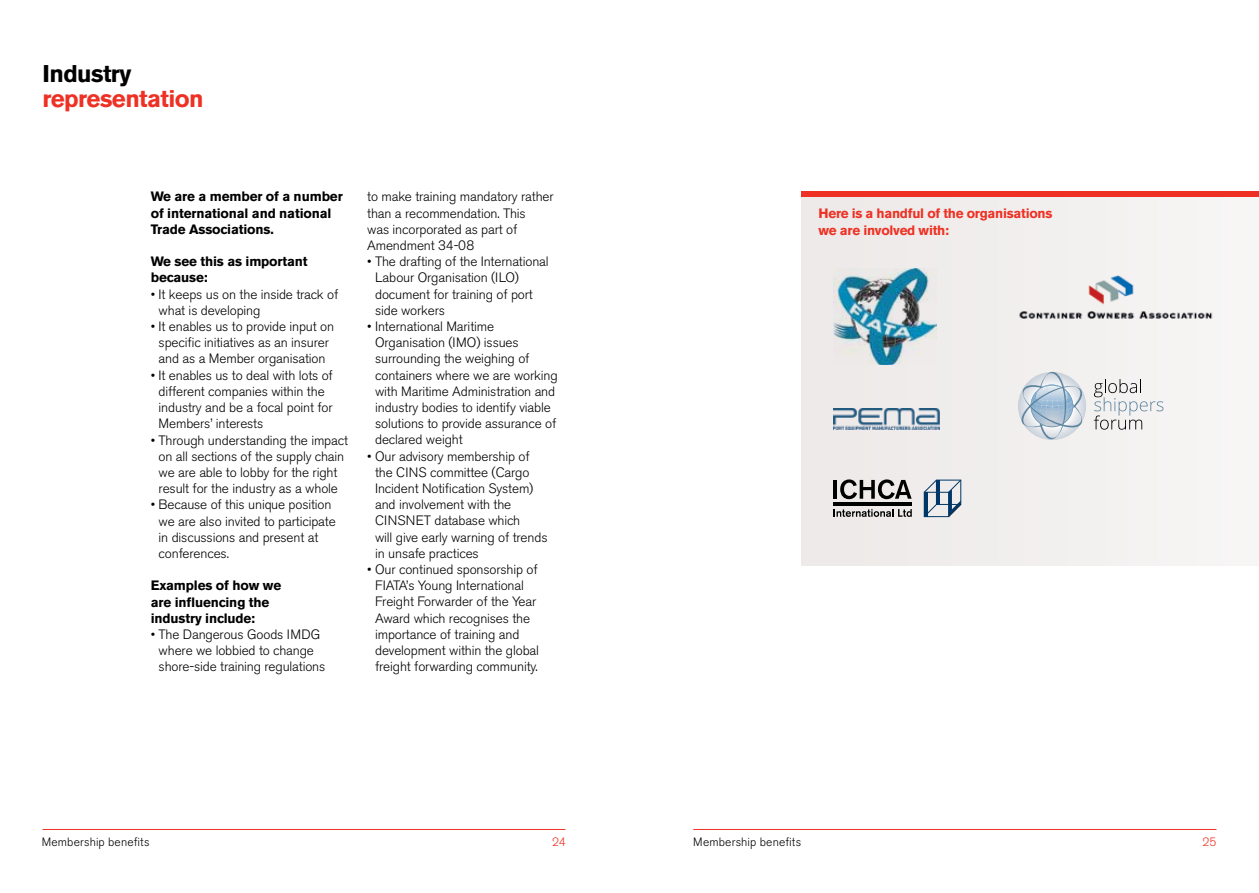
<style>
.page{position:relative;width:1259px;height:893px;background:#fff}
.page>*{position:absolute;margin:0;border:0;box-sizing:border-box;transform-origin:0 0}
.t1{font:700 24px "Akzidenz Grotesk BE";letter-spacing:-.025em;color:#ee3124}
.t2{font:700 24px "Akzidenz Grotesk BE";letter-spacing:-.025em;color:#000}
.t3{font:300 13.5px/16.2px "Akzidenz Grotesk BE";letter-spacing:-.01em;color:#000}
.t4{font:700 13.5px/16.2px "Akzidenz Grotesk BE";letter-spacing:-.01em;color:#000}
.t5{font:700 13.5px/16.2px "Akzidenz Grotesk BE";letter-spacing:-.02em;color:#ee3124}
.t6{font:300 12px "Akzidenz Grotesk BE";letter-spacing:.015em;color:#000}
.t7{font:300 12px "Akzidenz Grotesk BE";color:#ee3124}
</style>
<div class="page">
<hr style="left:693px;top:829px;width:523px;height:1px;background:#ee3124">
<hr style="left:43px;top:829px;width:522px;height:1px;background:#ee3124">
<div style="left:801px;top:191px;width:458px;height:375px;background:#f2efee"></div>
<img style="left:1019px;top:275px;width:194px;height:44px">
<div style="left:801px;top:191px;width:458px;height:6px;background:#ee3124"></div>
<img style="left:833px;top:269px;width:103px;height:95px">
<img style="left:833px;top:408px;width:106px;height:21px">
<svg style="left:1018px;top:372px;width:68px;height:68px"></svg>
<svg style="left:1093px;top:379px;width:70px;height:51px"></svg>
<svg style="left:923px;top:480px;width:38px;height:37px"></svg>
<hr style="left:833px;top:480px;width:4px;height:19px;background:#000">
<svg style="left:840px;top:479px;width:71px;height:20px"></svg>
<svg style="left:833px;top:509px;width:78px;height:8px"></svg>
<hr style="left:833px;top:502px;width:78px;height:4px;background:#000">
<h1 class="t2" style="left:43px;top:60px;width:90px">Industry</h1>
<h1 class="t1" style="left:43px;top:85px;width:163px">representation</h1>
<p class="t4" style="left:151px;top:189px;width:193px">We are a member of a number of international and national<br>Trade Associations.</p>
<p class="t4" style="left:151px;top:254px;width:158px">We see this as important because:</p>
<p class="t3" style="left:159px;top:286px;width:181px;text-indent:-8px">• It keeps us on the inside track of what is developing</p>
<p class="t3" style="left:151px;top:319px;width:185px;text-align:center">• It enables us to provide input on specific initiatives as an insurer and as a Member organisation</p>
<p class="t3" style="left:159px;top:367px;width:176px;text-indent:-8px">• It enables us to deal with lots of different companies within the industry and be a focal point for<br>Members’ interests</p>
<p class="t3" style="left:151px;top:432px;width:199px;text-align:center">• Through understanding the impact on all sections of the supply chain we are able to lobby for the right result for the industry as a whole</p>
<p class="t3" style="left:159px;top:497px;width:178px;text-indent:-8px">• Because of this unique position we are also invited to participate in discussions and present at conferences.</p>
<p class="t4" style="left:151px;top:578px;width:132px">Examples of how we are influencing the industry include:</p>
<p class="t3" style="left:151px;top:626px;width:176px;text-align:center">• The Dangerous Goods IMDG where we lobbied to change shore-side training regulations</p>
<p class="t3" style="left:367px;top:189px;width:188px">to make training mandatory rather than a recommendation. This<br>was incorporated as part of<br>Amendment 34-08</p>
<p class="t3" style="left:375px;top:254px;width:175px;text-indent:-8px">• The drafting of the International<br>Labour Organisation (ILO) document for training of port side workers</p>
<p class="t3" style="left:375px;top:318px;width:184px;text-indent:-8px">• International Maritime<br>Organisation (IMO) issues surrounding the weighing of containers where we are working with Maritime Administration and industry bodies to identify viable solutions to provide assurance of declared weight</p>
<p class="t3" style="left:375px;top:448px;width:174px;text-indent:-8px">• Our advisory membership of the CINS committee (Cargo<br>Incident Notification System) and involvement with the<br>CINSNET database which<br>will give early warning of trends in unsafe practices</p>
<p class="t3" style="left:375px;top:561px;width:165px;text-indent:-8px">• Our continued sponsorship of<br>FIATA’s Young International<br>Freight Forwarder of the Year<br>Award which recognises the importance of training and development within the global freight forwarding community.</p>
<p class="t5" style="left:818px;top:206px;width:235px">Here is a handful of the organisations we are involved with:</p>
<p class="t6" style="left:42px;top:835px;width:109px">Membership benefits</p>
<p class="t7" style="left:552px;top:835px;width:15px">24</p>
<p class="t6" style="left:693px;top:835px;width:109px">Membership benefits</p>
<p class="t7" style="left:1202px;top:835px;width:15px">25</p>
</div>
